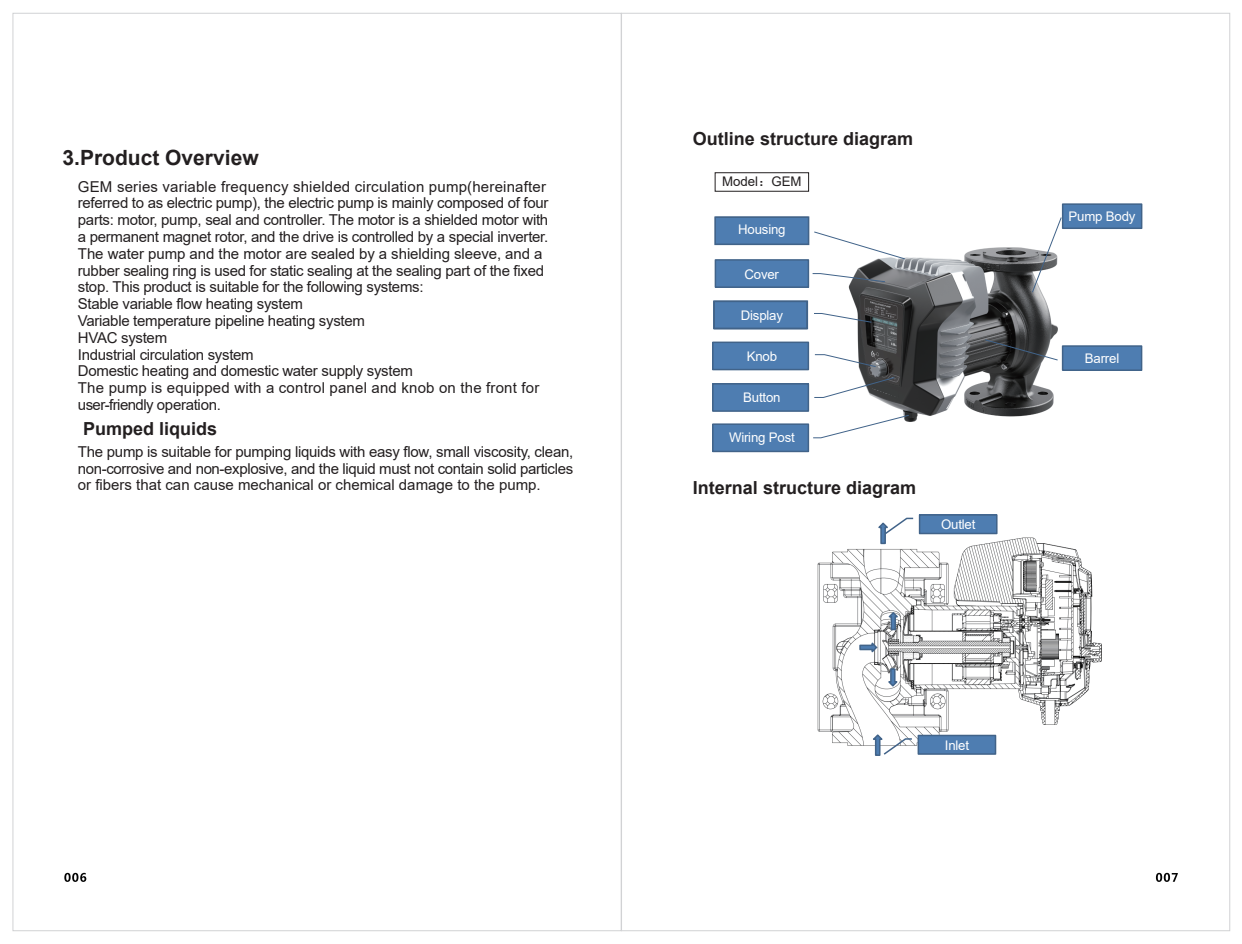
<style>
.page{position:relative;width:1242px;height:944px;background:#fff}
.page>*{position:absolute;margin:0;border:0;box-sizing:border-box;transform-origin:0 0}
.t1{font:700 21px "Arial";color:#231f20}
.t2{font:700 18px "Arial";color:#231f20}
.t3{font:15px/16.8px "Arial";letter-spacing:-.02em;color:#231f20}
.t4{font:13.2px "Arial";letter-spacing:-.015em;color:#fff}
.t5{font:13.2px "Arial";color:#231f20}
.s1{font-family:"Sim Hei"}
</style>
<div class="page">
<img style="left:848px;top:247px;width:210px;height:175px">
<svg style="left:1156px;top:873px;width:21px;height:9px"></svg>
<svg style="left:64px;top:873px;width:22px;height:9px"></svg>
<div style="left:714px;top:216px;width:95px;height:29px;background:#4e7db1;border:2px solid #416389"></div>
<div style="left:715px;top:217px;width:94px;height:28px;border:1px solid #416389"></div>
<div style="left:715px;top:260px;width:93px;height:27px;background:#4e7db1"></div>
<div style="left:714px;top:259px;width:95px;height:29px;border:2px solid #416389"></div>
<svg style="left:812px;top:273px;width:74px;height:10px"></svg>
<svg style="left:813px;top:414px;width:96px;height:25px"></svg>
<div style="left:712px;top:342px;width:96px;height:27px;background:#4e7db1"></div>
<div style="left:712px;top:342px;width:97px;height:28px;border:2px solid #416389"></div>
<div style="left:712px;top:384px;width:96px;height:27px;background:#4e7db1"></div>
<div style="left:712px;top:383px;width:97px;height:29px;border:2px solid #416389"></div>
<div style="left:712px;top:424px;width:96px;height:27px;background:#4e7db1"></div>
<div style="left:712px;top:423px;width:97px;height:29px;border:2px solid #416389"></div>
<svg style="left:814px;top:354px;width:62px;height:14px"></svg>
<div style="left:713px;top:300px;width:95px;height:29px;background:#4e7db1"></div>
<div style="left:713px;top:301px;width:95px;height:28px;border:2px solid #416389"></div>
<svg style="left:814px;top:313px;width:58px;height:10px"></svg>
<div style="left:1062px;top:204px;width:79px;height:25px;background:#4e7db1"></div>
<div style="left:1062px;top:203px;width:80px;height:26px;border:2px solid #416389"></div>
<div style="left:1062px;top:346px;width:79px;height:24px;background:#4e7db1"></div>
<div style="left:1061px;top:345px;width:81px;height:26px;border:2px solid #416389"></div>
<svg style="left:814px;top:231px;width:91px;height:29px"></svg>
<svg style="left:1031px;top:217px;width:31px;height:76px"></svg>
<svg style="left:984px;top:339px;width:74px;height:22px;background:#515356"></svg>
<div style="left:715px;top:172px;width:94px;height:20px;border:1px solid #231f20"></div>
<img style="left:817px;top:533px;width:285px;height:219px">
<svg style="left:858px;top:640px;width:20px;height:15px"></svg>
<svg style="left:885px;top:611px;width:15px;height:20px"></svg>
<svg style="left:885px;top:668px;width:15px;height:20px"></svg>
<div style="left:918px;top:735px;width:77px;height:19px;background:#4e7db1"></div>
<div style="left:917px;top:735px;width:79px;height:20px;border:2px solid #416389"></div>
<svg style="left:871px;top:733px;width:42px;height:23px"></svg>
<div style="left:919px;top:515px;width:78px;height:19px;background:#4e7db1"></div>
<div style="left:919px;top:514px;width:78px;height:20px;border:2px solid #416389"></div>
<svg style="left:877px;top:517px;width:37px;height:28px"></svg>
<svg style="left:814px;top:377px;width:85px;height:21px"></svg>
<h1 class="t1" style="left:63px;top:143px;width:198px">3.Product Overview</h1>
<p class="t3" style="left:78px;top:178px;width:472px">GEM series variable frequency shielded circulation pump(hereinafter referred to as electric pump), the electric pump is mainly composed of four parts: motor, pump, seal and controller. The motor is a shielded motor with a permanent magnet rotor, and the drive is controlled by a special inverter.<br>The water pump and the motor are sealed by a shielding sleeve, and a rubber sealing ring is used for static sealing at the sealing part of the fixed stop. This product is suitable for the following systems:<br>Stable variable flow heating system<br>Variable temperature pipeline heating system<br>HVAC system<br>Industrial circulation system<br>Domestic heating and domestic water supply system<br>The pump is equipped with a control panel and knob on the front for user-friendly operation.</p>
<p class="t3" style="left:78px;top:443px;width:497px;text-align:justify">The pump is suitable for pumping liquids with easy flow, small viscosity, clean, non-corrosive and non-explosive, and the liquid must not contain solid particles or fibers that can cause mechanical or chemical damage to the pump.</p>
<p class="t2" style="left:83px;top:416px;width:136px">Pumped liquids</p>
<p class="t2" style="left:693px;top:126px;width:222px">Outline structure diagram</p>
<p class="t5" style="left:722px;top:172px;width:81px">Model<span class="s1">：</span>GEM</p>
<p class="t4" style="left:738px;top:221px;width:49px">Housing</p>
<p class="t4" style="left:744px;top:265px;width:36px">Cover</p>
<p class="t4" style="left:741px;top:306px;width:44px">Display</p>
<p class="t4" style="left:747px;top:347px;width:32px">Knob</p>
<p class="t4" style="left:743px;top:388px;width:39px">Button</p>
<p class="t4" style="left:729px;top:428px;width:67px">Wiring Post</p>
<p class="t2" style="left:693px;top:475px;width:225px">Internal structure diagram</p>
<p class="t4" style="left:941px;top:515px;width:36px">Outlet</p>
<p class="t4" style="left:945px;top:736px;width:26px">Inlet</p>
<p class="t4" style="left:1068px;top:207px;width:68px">Pump Body</p>
<p class="t4" style="left:1085px;top:349px;width:36px">Barrel</p>
</div>
